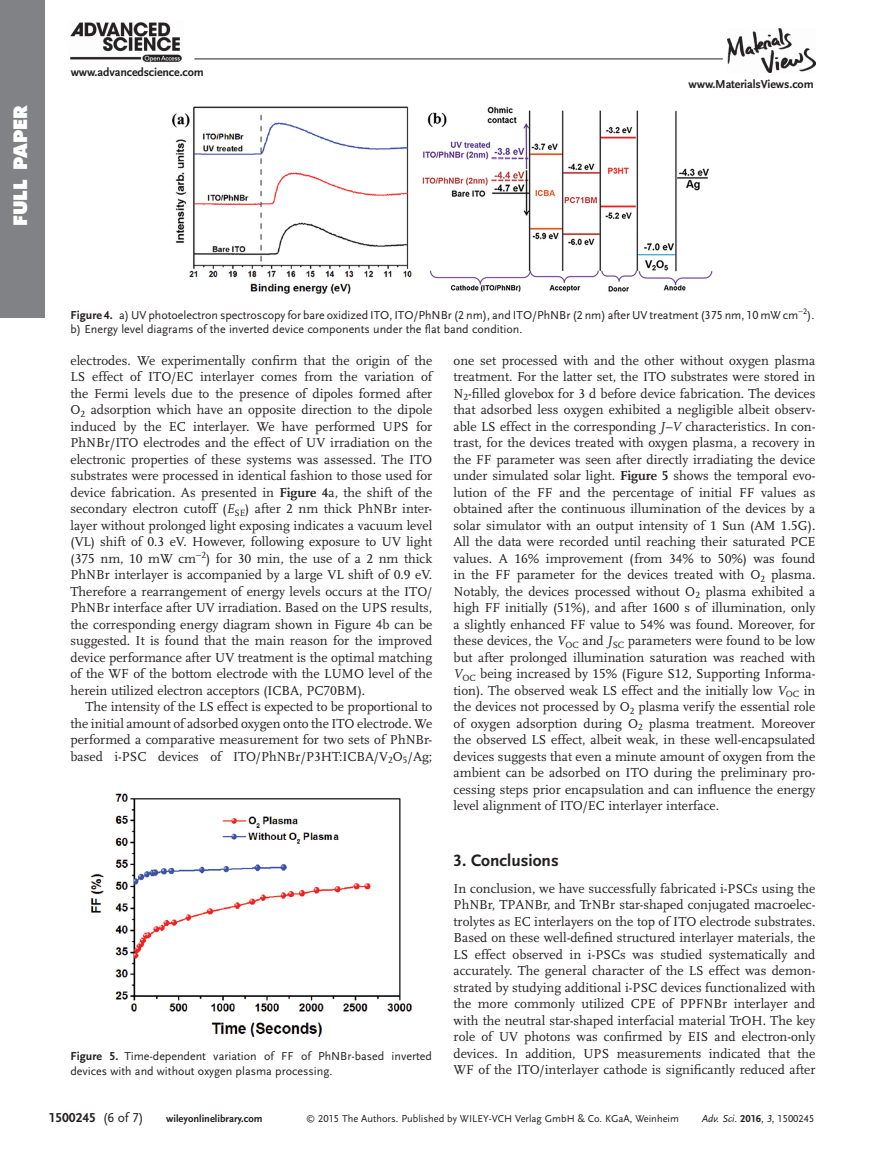
<style>
.page{position:relative;width:891px;height:1175px;background:#fff}
.page>*{position:absolute;margin:0;border:0;box-sizing:border-box;transform-origin:0 0}
.t1{font:800 18px "Futura";letter-spacing:.005em;color:#fff}
.t2{font:700 17.25px "Scala Sans LF";color:#231f20}
.t3{font:13.5px/16.5px "Scala LF";color:#231f20;text-align:justify}
.t4{font:700 13.5px "Scala Sans LF";color:#231f20}
.t5{font:12px/14.2px "Scala Sans LF";color:#231f20}
.t6{font:700 12px "Scala Sans LF";letter-spacing:-.01em;color:#231f20}
.t7{font:10.5px "Scala Sans LF";color:#231f20}
.t8{font:700 10.5px "Scala Sans LF";color:#231f20}
.t9{font:italic 10.5px "Scala Sans LF";color:#231f20}
.s1{font-weight:700}
.s2{font-style:italic}
.s3{font-weight:400}
.s4{font-size:9px}
.s5{font-weight:700;font-style:normal}
.s6{font-style:normal}
</style>
<div class="page">
<div style="left:0;top:0;width:44px;height:317px;background:#808285"></div>
<img style="left:727px;top:28px;width:88px;height:45px">
<hr style="left:194px;top:59px;width:529px;height:1px;background:#231f20">
<img style="left:70px;top:22px;width:112px;height:40px">
<img style="left:173px;top:107px;width:540px;height:187px">
<img style="left:91px;top:793px;width:321px;height:245px">
<h1 class="t1" style="left:13px;top:226px;width:123px;rotate:-90deg">FULL PAPER</h1>
<p class="t6" style="left:71px;top:66px;width:135px">www.advancedscience.com</p>
<p class="t6" style="left:689px;top:79px;width:127px">www.MaterialsViews.com</p>
<p class="t5" style="left:71px;top:308px;width:746px"><span class="s1">Figure 4.</span> a) UV photoelectron spectroscopy for bare oxidized ITO, ITO/PhNBr (2 nm), and ITO/PhNBr (2 nm) after UV treatment (375 nm, 10 mW cm −<sup>2</sup> ). b) Energy level diagrams of the inverted device components under the flat band condition.</p>
<p class="t3" style="left:70px;top:353px;width:363px">electrodes. We experimentally confirm that the origin of the LS effect of ITO/EC interlayer comes from the variation of the Fermi levels due to the presence of dipoles formed after O <sub>2</sub> adsorption which have an opposite direction to the dipole induced by the EC interlayer. We have performed UPS for PhNBr/ITO electrodes and the effect of UV irradiation on the electronic properties of these systems was assessed. The ITO substrates were processed in identical fashion to those used for device fabrication. As presented in <span class="s1">Figure 4</span> a, the shift of the secondary electron cutoff ( <span class="s2">E</span><sub>SE</sub> ) after 2 nm thick PhNBr inter&shy;layer without prolonged light exposing indicates a vacuum level (VL) shift of 0.3 eV. However, following exposure to UV light (375 nm, 10 mW cm −<sup>2</sup> ) for 30 min, the use of a 2 nm thick PhNBr interlayer is accompanied by a large VL shift of 0.9 eV.<br>Therefore a rearrangement of energy levels occurs at the ITO/ PhNBr interface after UV irradiation. Based on the UPS results, the corresponding energy diagram shown in Figure 4 b can be suggested. It is found that the main reason for the improved device performance after UV treatment is the optimal matching of the WF of the bottom electrode with the LUMO level of the herein utilized electron acceptors (ICBA, PC70BM).</p>
<p class="t3" style="left:71px;top:699px;width:363px;text-indent:15px">The intensity of the LS effect is expected to be proportional to the initial amount of adsorbed oxygen onto the ITO electrode. We performed a comparative measurement for two sets of PhNBr&shy;based i-PSC devices of ITO/PhNBr/P3HT:ICBA/V <sub>2</sub> O <sub>5</sub> /Ag;</p>
<p class="t5" style="left:71px;top:1049px;width:363px"><span class="s1">Figure 5.</span> Time-dependent variation of FF of PhNBr-based inverted devices with and without oxygen plasma processing.</p>
<p class="t3" style="left:454px;top:353px;width:363px">one set processed with and the other without oxygen plasma treatment. For the latter set, the ITO substrates were stored in N <sub>2</sub> -filled glovebox for 3 d before device fabrication. The devices that adsorbed less oxygen exhibited a negligible albeit observ&shy;able LS effect in the corresponding <span class="s2">J–V</span> characteristics. In con&shy;trast, for the devices treated with oxygen plasma, a recovery in the FF parameter was seen after directly irradiating the device under simulated solar light. <span class="s1">Figure 5</span> shows the temporal evo&shy;lution of the FF and the percentage of initial FF values as obtained after the continuous illumination of the devices by a solar simulator with an output intensity of 1 Sun (AM 1.5G).<br>All the data were recorded until reaching their saturated PCE values. A 16% improvement (from 34% to 50%) was found in the FF parameter for the devices treated with O <sub>2</sub> plasma.<br>Notably, the devices processed without O <sub>2</sub> plasma exhibited a high FF initially (51%), and after 1600 s of illumination, only a slightly enhanced FF value to 54% was found. Moreover, for these devices, the <span class="s2">V</span><sub>OC</sub> and <span class="s2">J</span><sub>SC</sub> parameters were found to be low but after prolonged illumination saturation was reached with <span class="s2">V</span><sub>OC</sub> being increased by 15% (Figure S12, Supporting Informa&shy;tion). The observed weak LS effect and the initially low <span class="s2">V</span><sub>OC</sub> in the devices not processed by O <sub>2</sub> plasma verify the essential role of oxygen adsorption during O <sub>2</sub> plasma treatment. Moreover the observed LS effect, albeit weak, in these well-encapsulated devices suggests that even a minute amount of oxygen from the ambient can be adsorbed on ITO during the preliminary pro&shy;cessing steps prior encapsulation and can influence the energy level alignment of ITO/EC interlayer interface.</p>
<p class="t2" style="left:454px;top:852px;width:107px">3. Conclusions</p>
<p class="t3" style="left:454px;top:881px;width:363px">In conclusion, we have successfully fabricated i-PSCs using the PhNBr, TPANBr, and TrNBr star-shaped conjugated macroelec&shy;trolytes as EC interlayers on the top of ITO electrode substrates.<br>Based on these well-defined structured interlayer materials, the LS effect observed in i-PSCs was studied systematically and accurately. The general character of the LS effect was demon&shy;strated by studying additional i-PSC devices functionalized with the more commonly utilized CPE of PPFNBr interlayer and with the neutral star-shaped interfacial material TrOH. The key role of UV photons was confirmed by EIS and electron-only devices. In addition, UPS measurements indicated that the WF of the ITO/interlayer cathode is significantly reduced after</p>
<p class="t4" style="left:49px;top:1111px;width:97px">1500245 <span class="s3">(6 of 7)</span></p>
<p class="t8" style="left:166px;top:1114px;width:98px">wileyonlinelibrary.com</p>
<p class="t7" style="left:306px;top:1114px;width:374px"><span class="s4">©</span> 2015 The Authors. Published by WILEY-VCH Verlag GmbH &amp; Co. KGaA, Weinheim</p>
<p class="t9" style="left:702px;top:1114px;width:114px">Adv. Sci. <span class="s5">2016</span><span class="s6">,</span> 3<span class="s6">, 1500245</span></p>
</div>
